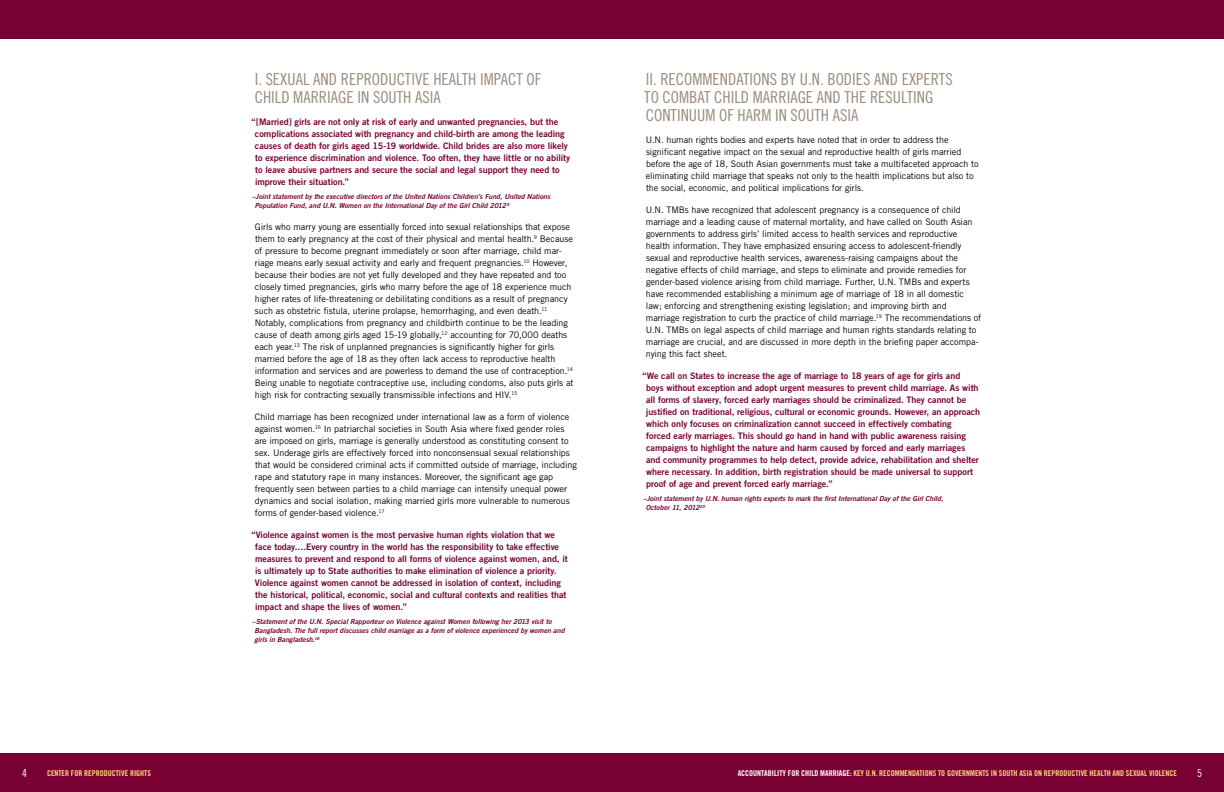
<style>
.page{position:relative;width:1224px;height:792px;background:#fff}
.page>*{position:absolute;margin:0;border:0;box-sizing:border-box;transform-origin:0 0}
.t1{font:16.5px/18px "Trade Gothic Cond Eighteen";color:#9a8b7d}
.t2{font:11px "Trade Gothic Cond Eighteen";color:#fff}
.t3{font:9px/12px "Trade Gothic";letter-spacing:-.005em;color:#000}
.t4{font:9px/12px "Trade Gothic Bold Two";letter-spacing:-.005em;color:#780032}
.t5{font:8px "Trade Gothic Bold Cond Twenty";color:#ffd478}
.t6{font:italic 7px/9px "Trade Gothic Bold Two";color:#780032}
.s1{color:#fff}
</style>
<div class="page">
<div style="left:0;top:754px;width:1224px;height:38px;background:#780032"></div>
<div style="left:0;top:0;width:1224px;height:38px;background:#780032"></div>
<h1 class="t1" style="left:255px;top:70px;width:288px">I. SEXUAL AND REPRODUCTIVE HEALTH IMPACT OF<br>CHILD MARRIAGE IN SOUTH ASIA</h1>
<p class="t4" style="left:255px;top:116px;width:317px;text-indent:-3px">“[Married] girls are not only at risk of early and unwanted pregnancies, but the complications associated with pregnancy and child-birth are among the leading causes of death for girls aged 15-19 worldwide. Child brides are also more likely to experience discrimination and violence. Too often, they have little or no ability to leave abusive partners and secure the social and legal support they need to improve their situation.”</p>
<p class="t6" style="left:255px;top:192px;width:297px;text-indent:-3px">–Joint statement by the executive directors of the United Nations Children’s Fund, United Nations<br>Population Fund, and U.N. Women on the International Day of the Girl Child 2012 <sup>8</sup></p>
<p class="t3" style="left:255px;top:221px;width:320px">Girls who marry young are essentially forced into sexual relationships that expose them to early pregnancy at the cost of their physical and mental health.<sup>9</sup> Because of pressure to become pregnant immediately or soon after marriage, child mar&shy;riage means early sexual activity and early and frequent pregnancies.<sup>10</sup> However, because their bodies are not yet fully developed and they have repeated and too closely timed pregnancies, girls who marry before the age of 18 experience much higher rates of life-threatening or debilitating conditions as a result of pregnancy such as obstetric fistula, uterine prolapse, hemorrhaging, and even death.<sup>11<br></sup>Notably, complications from pregnancy and childbirth continue to be the leading cause of death among girls aged 15-19 globally,<sup>12</sup> accounting for 70,000 deaths each year.<sup>13</sup> The risk of unplanned pregnancies is significantly higher for girls married before the age of 18 as they often lack access to reproductive health information and services and are powerless to demand the use of contraception.<sup>14<br></sup>Being unable to negotiate contraceptive use, including condoms, also puts girls at high risk for contracting sexually transmissible infections and HIV.<sup>15</sup></p>
<p class="t3" style="left:255px;top:411px;width:324px">Child marriage has been recognized under international law as a form of violence against women.<sup>16</sup> In patriarchal societies in South Asia where fixed gender roles are imposed on girls, marriage is generally understood as constituting consent to sex. Underage girls are effectively forced into nonconsensual sexual relationships that would be considered criminal acts if committed outside of marriage, including rape and statutory rape in many instances. Moreover, the significant age gap frequently seen between parties to a child marriage can intensify unequal power dynamics and social isolation, making married girls more vulnerable to numerous forms of gender-based violence.<sup>17</sup></p>
<p class="t4" style="left:255px;top:529px;width:314px;text-indent:-3px">“Violence against women is the most pervasive human rights violation that we face today.…Every country in the world has the responsibility to take effective measures to prevent and respond to all forms of violence against women, and, it is ultimately up to State authorities to make elimination of violence a priority.<br>Violence against women cannot be addressed in isolation of context, including the historical, political, economic, social and cultural contexts and realities that impact and shape the lives of women.”</p>
<p class="t6" style="left:254px;top:617px;width:312px;text-indent:-2px">–Statement of the U.N. Special Rapporteur on Violence against Women following her 2013 visit to<br>Bangladesh. The full report discusses child marriage as a form of violence experienced by women and girls in Bangladesh.<sup>18</sup></p>
<h1 class="t1" style="left:644px;top:70px;width:310px">II. RECOMMENDATIONS BY U.N. BODIES AND EXPERTS<br>TO COMBAT CHILD MARRIAGE AND THE RESULTING<br>CONTINUUM OF HARM IN SOUTH ASIA</h1>
<p class="t3" style="left:646px;top:134px;width:334px">U.N. human rights bodies and experts have noted that in order to address the significant negative impact on the sexual and reproductive health of girls married before the age of 18, South Asian governments must take a multifaceted approach to eliminating child marriage that speaks not only to the health implications but also to the social, economic, and political implications for girls.</p>
<p class="t3" style="left:646px;top:204px;width:337px">U.N. TMBs have recognized that adolescent pregnancy is a consequence of child marriage and a leading cause of maternal mortality, and have called on South Asian governments to address girls’ limited access to health services and reproductive health information. They have emphasized ensuring access to adolescent-friendly sexual and reproductive health services, awareness-raising campaigns about the negative effects of child marriage, and steps to eliminate and provide remedies for gender-based violence arising from child marriage. Further, U.N. TMBs and experts have recommended establishing a minimum age of marriage of 18 in all domestic law; enforcing and strengthening existing legislation; and improving birth and marriage registration to curb the practice of child marriage.<sup>19</sup> The recommendations of U.N. TMBs on legal aspects of child marriage and human rights standards relating to marriage are crucial, and are discussed in more depth in the briefing paper accompa&shy;nying this fact sheet.</p>
<p class="t4" style="left:646px;top:370px;width:336px;text-indent:-3px">“We call on States to increase the age of marriage to 18 years of age for girls and<br>boys without exception and adopt urgent measures to prevent child marriage. As with all forms of slavery, forced early marriages should be criminalized. They cannot be justified on traditional, religious, cultural or economic grounds. However, an approach which only focuses on criminalization cannot succeed in effectively combating<br>forced early marriages. This should go hand in hand with public awareness raising campaigns to highlight the nature and harm caused by forced and early marriages and community programmes to help detect, provide advice, rehabilitation and shelter where necessary. In addition, birth registration should be made universal to support proof of age and prevent forced early marriage.”</p>
<p class="t6" style="left:646px;top:494px;width:299px;text-indent:-3px">–Joint statement by U.N. human rights experts to mark the first International Day of the Girl Child,<br>October 11, 2012<sup>20</sup></p>
<p class="t2" style="left:22px;top:766px;width:6px">4</p>
<p class="t5" style="left:47px;top:768px;width:105px">CENTER FOR REPRODUCTIVE RIGHTS</p>
<p class="t5" style="left:738px;top:768px;width:441px"><span class="s1">ACCOUNTABILITY FOR CHILD MARRIAGE:</span> KEY U.N. RECOMMENDATIONS TO GOVERNMENTS IN SOUTH ASIA ON REPRODUCTIVE HEALTH AND SEXUAL VIOLENCE</p>
<p class="t2" style="left:1197px;top:766px;width:6px">5</p>
</div>
